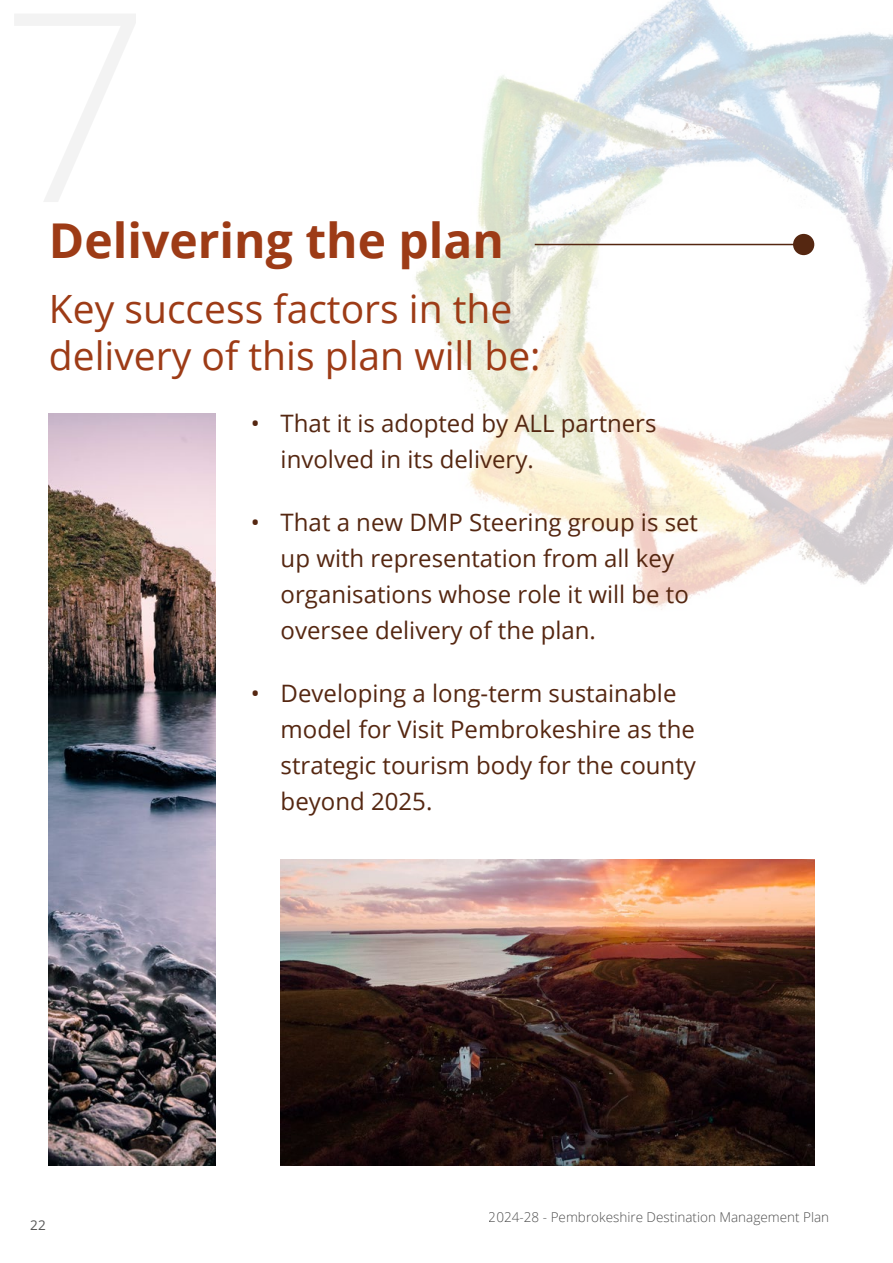
<style>
.page{position:relative;width:893px;height:1263px;background:#fff}
.page>*{position:absolute;margin:0;border:0;box-sizing:border-box;transform-origin:0 0}
.t1{font:700 48px "Open Sans";color:#9d3b16}
.t2{font:39px/46.8px "Open Sans";color:#9d3b16}
.t3{font:24px/36px "Open Sans";color:#552711}
.t4{font:300 13.5px "Open Sans";color:#000}
.t5{font:13.5px "Open Sans";color:#575756}
</style>
<div class="page">
<img style="left:415px;top:0;width:478px;height:610px">
<img style="left:49px;top:414px;width:167px;height:751px">
<hr style="left:535px;top:244px;width:269px;height:1px;background:#552711">
<div style="left:793px;top:234px;width:21px;height:21px;background:#552711;border-radius:50%"></div>
<img style="left:281px;top:859px;width:533px;height:306px">
<h1 class="t1" style="left:49px;top:207px;width:457px">Delivering the plan</h1>
<h2 class="t2" style="left:49px;top:284px;width:493px">Key success factors in the delivery of this plan will be:</h2>
<p class="t3" style="left:281px;top:405px;width:377px;text-indent:-30px">• That it is adopted by ALL partners involved in its delivery.</p>
<p class="t3" style="left:281px;top:504px;width:419px;text-indent:-30px">• That a new DMP Steering group is set up with representation from all key organisations whose role it will be to oversee delivery of the plan.</p>
<p class="t3" style="left:281px;top:675px;width:417px;text-indent:-30px">• Developing a long-term sustainable model for Visit Pembrokeshire as the strategic tourism body for the county beyond 2025.</p>
<p class="t5" style="left:30px;top:1216px;width:17px">22</p>
<p class="t4" style="left:489px;top:1208px;width:342px">2024-28 - Pembrokeshire Destination Management Plan</p>
</div>
